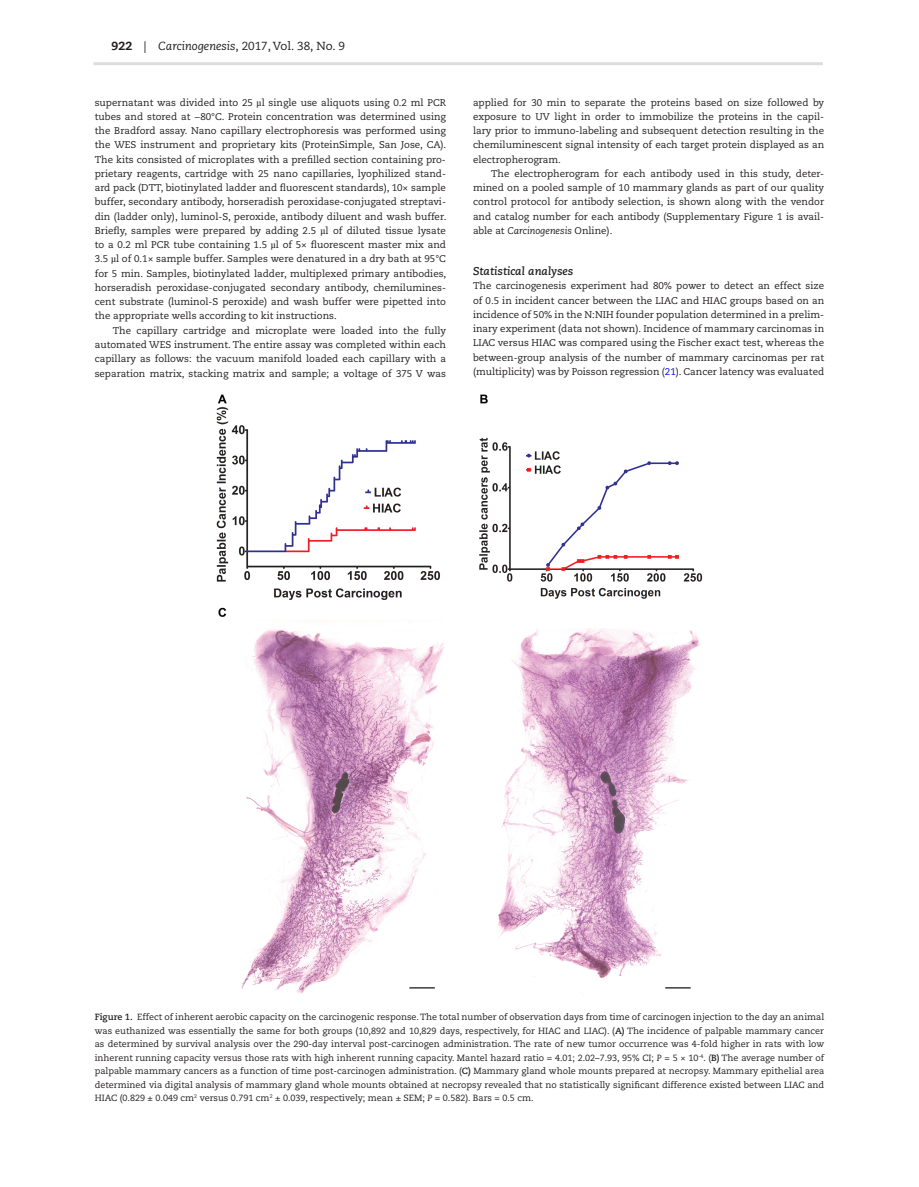
<style>
.page{position:relative;width:919px;height:1187px;background:#fff}
.page>*{position:absolute;margin:0;border:0;box-sizing:border-box;transform-origin:0 0}
.t1{font:11.7px "Caecilia LT Std";color:#231f20}
.t2{font:italic 700 11.25px "Caecilia LT Std";color:#231f20}
.t3{font:9.75px/14.2px "Caecilia LT Std";color:#231f20;text-align:justify}
.t4{font:9px/13.5px "Caecilia LT Std";color:#231f20;text-align:justify}
.s1{font-weight:800}
.s2{font-style:italic}
.s3{font-family:"Gandhari Unicode"}
.s4{color:#00f}
.s5{font-weight:700}
</style>
<div class="page">
<hr style="left:93px;top:62px;width:729px;height:3px;background:#dcdddf">
<img style="left:216px;top:394px;width:486px;height:600px">
<p class="t1" style="left:111px;top:39px;width:235px"><span class="s1">922</span> | <span class="s2">Carcinogenesis</span>, 2017, Vol. 38, No. 9</p>
<p class="t3" style="left:95px;top:95px;width:353px">supernatant was divided into 25 <span class="s3">µ</span>l single use aliquots using 0.2 ml PCR tubes and stored at −80°C. Protein concentration was determined using the Bradford assay. Nano capillary electrophoresis was performed using the WES instrument and proprietary kits (ProteinSimple, San Jose, CA).<br>The kits consisted of microplates with a prefilled section containing pro&shy;prietary reagents, cartridge with 25 nano capillaries, lyophilized stand&shy;ard pack (DTT, biotinylated ladder and fluorescent standards), 10<span class="s3">×</span> sample buffer, secondary antibody, horseradish peroxidase-conjugated streptavi&shy;din (ladder only), luminol-S, peroxide, antibody diluent and wash buffer.<br>Briefly, samples were prepared by adding 2.5 <span class="s3">µ</span>l of diluted tissue lysate to a 0.2 ml PCR tube containing 1.5 <span class="s3">µ</span>l of 5<span class="s3">×</span> fluorescent master mix and 3.5 <span class="s3">µ</span>l of 0.1<span class="s3">×</span> sample buffer. Samples were denatured in a dry bath at 95°C for 5 min. Samples, biotinylated ladder, multiplexed primary antibodies, horseradish peroxidase-conjugated secondary antibody, chemilumines&shy;cent substrate (luminol-S peroxide) and wash buffer were pipetted into the appropriate wells according to kit instructions.</p>
<p class="t3" style="left:95px;top:323px;width:353px;text-indent:18px">The capillary cartridge and microplate were loaded into the fully automated WES instrument. The entire assay was completed within each capillary as follows: the vacuum manifold loaded each capillary with a separation matrix, stacking matrix and sample; a voltage of 375 V was</p>
<p class="t3" style="left:473px;top:95px;width:352px">applied for 30 min to separate the proteins based on size followed by exposure to UV light in order to immobilize the proteins in the capil&shy;lary prior to immuno-labeling and subsequent detection resulting in the chemiluminescent signal intensity of each target protein displayed as an electropherogram.</p>
<p class="t3" style="left:473px;top:166px;width:353px;text-indent:18px">The electropherogram for each antibody used in this study, deter&shy;mined on a pooled sample of 10 mammary glands as part of our quality control protocol for antibody selection, is shown along with the vendor and catalog number for each antibody (Supplementary Figure 1 is avail&shy;able at <span class="s2">Carcinogenesis</span> Online).</p>
<p class="t2" style="left:473px;top:264px;width:102px">Statistical analyses</p>
<p class="t3" style="left:473px;top:279px;width:353px">The carcinogenesis experiment had 80% power to detect an effect size of 0.5 in incident cancer between the LIAC and HIAC groups based on an incidence of 50% in the N:NIH founder population determined in a prelim&shy;inary experiment (data not shown). Incidence of mammary carcinomas in LIAC versus HIAC was compared using the Fischer exact test, whereas the between-group analysis of the number of mammary carcinomas per rat (multiplicity) was by Poisson regression (<span class="s4">21</span>). Cancer latency was evaluated</p>
<p class="t4" style="left:95px;top:1010px;width:731px"><span class="s5">Figure 1.</span> Effect of inherent aerobic capacity on the carcinogenic response. The total number of observation days from time of carcinogen injection to the day an animal was euthanized was essentially the same for both groups (10,892 and 10,829 days, respectively, for HIAC and LIAC). (<span class="s5">A)</span> The incidence of palpable mammary cancer as determined by survival analysis over the 290-day interval post-carcinogen administration. The rate of new tumor occurrence was 4-fold higher in rats with low inherent running capacity versus those rats with high inherent running capacity. Mantel hazard ratio = 4.01; 2.02–7.93, 95% CI; <span class="s2">P</span> = 5 <span class="s3">×</span> 10<sup>-4</sup>. (<span class="s5">B)</span> The average number of palpable mammary cancers as a function of time post-carcinogen administration. (<span class="s5">C)</span> Mammary gland whole mounts prepared at necropsy. Mammary epithelial area determined via digital analysis of mammary gland whole mounts obtained at necropsy revealed that no statistically significant difference existed between LIAC and HIAC (0.829 ± 0.049 cm<sup>2</sup> versus 0.791 cm<sup>2</sup> ± 0.039, respectively; mean ± SEM; <span class="s2">P</span> = 0.582). Bars = 0.5 cm.</p>
</div>
